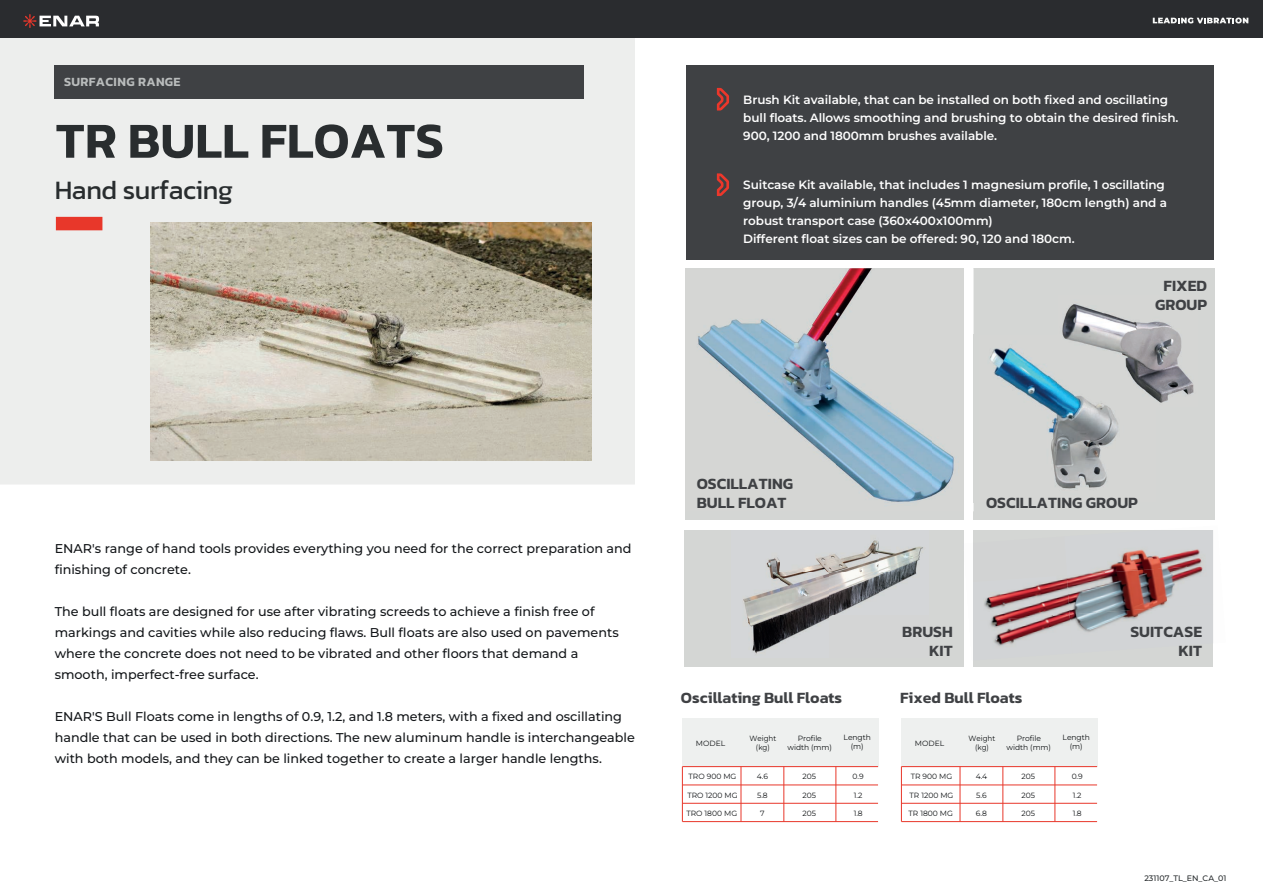
<style>
.page{position:relative;width:1263px;height:893px;background:#fff}
.page>*{position:absolute;margin:0;border:0;box-sizing:border-box;transform-origin:0 0}
.t1{font:600 50.85px "Kanit";color:#292d2f}
.t2{font:27px "Kanit";letter-spacing:-.015em;color:#292d2f}
.t3{font:600 15.9px/19px "Kanit";color:#3f4144;text-align:right}
.t4{font:500 12.75px/21px "Montserrat";color:#14171a}
.t5{font:600 12.75px "Kanit";letter-spacing:.03em;color:#b9bcbc}
.t6{font:600 12px/18px "Montserrat";letter-spacing:-.005em;color:#fdfdfd}
.t7{font:500 7.95px "Montserrat";color:#292d2f}
.t8{font:7.5px/9.1px "Montserrat";color:#101315;text-align:center}
.t9{font:7.5px/9.1px "Montserrat";color:#101315;text-align:center;scale:.95 1}
</style>
<div class="page">
<div style="left:0;top:38px;width:635px;height:446px;background:#edeeed"></div>
<div style="left:685px;top:268px;width:279px;height:252px;background:#d4d6d4"></div>
<div style="left:973px;top:530px;width:240px;height:136px;background:#d4d6d4"></div>
<div style="left:685px;top:530px;width:279px;height:136px;background:#d4d6d4"></div>
<div style="left:0;top:0;width:1263px;height:38px;background:#2a2c2f"></div>
<div style="left:686px;top:65px;width:527px;height:194px;background:#3f4144"></div>
<div style="left:55px;top:65px;width:529px;height:33px;background:#3f4144"></div>
<div style="left:56px;top:217px;width:46px;height:13px;background:#e8372a"></div>
<div style="left:974px;top:268px;width:239px;height:252px;background:#d4d6d4"></div>
<svg style="left:1153px;top:18px;width:95px;height:5px"></svg>
<svg style="left:23px;top:14px;width:76px;height:14px"></svg>
<svg style="left:717px;top:88px;width:12px;height:23px"></svg>
<svg style="left:717px;top:173px;width:12px;height:23px"></svg>
<div style="left:682px;top:718px;width:197px;height:49px;background:#eef0ef"></div>
<hr style="left:682px;top:785px;width:196px;height:1px;background:#e8372a">
<hr style="left:682px;top:766px;width:196px;height:1px;background:#e8372a">
<hr style="left:682px;top:767px;width:1px;height:55px;background:#e8372a">
<hr style="left:741px;top:767px;width:1px;height:55px;background:#e8372a">
<hr style="left:783px;top:767px;width:1px;height:55px;background:#e8372a">
<hr style="left:682px;top:803px;width:196px;height:1px;background:#e8372a">
<hr style="left:682px;top:821px;width:196px;height:1px;background:#e8372a">
<hr style="left:836px;top:767px;width:1px;height:55px;background:#e8372a">
<div style="left:901px;top:718px;width:197px;height:49px;background:#eef0ef"></div>
<hr style="left:901px;top:785px;width:196px;height:1px;background:#e8372a">
<hr style="left:901px;top:766px;width:196px;height:1px;background:#e8372a">
<hr style="left:901px;top:767px;width:1px;height:55px;background:#e8372a">
<hr style="left:960px;top:767px;width:1px;height:55px;background:#e8372a">
<hr style="left:1002px;top:767px;width:1px;height:55px;background:#e8372a">
<hr style="left:901px;top:803px;width:196px;height:1px;background:#e8372a">
<hr style="left:901px;top:821px;width:196px;height:1px;background:#e8372a">
<hr style="left:1055px;top:767px;width:1px;height:55px;background:#e8372a">
<img style="left:151px;top:222px;width:440px;height:238px">
<img style="left:698px;top:268px;width:235px;height:234px">
<img style="left:1062px;top:304px;width:132px;height:99px">
<img style="left:933px;top:334px;width:185px;height:168px">
<img style="left:1057px;top:334px;width:99px;height:73px">
<img style="left:743px;top:540px;width:180px;height:114px">
<img style="left:1111px;top:549px;width:91px;height:16px">
<img style="left:1070px;top:565px;width:133px;height:39px">
<img style="left:984px;top:577px;width:86px;height:37px">
<img style="left:1069px;top:604px;width:96px;height:28px">
<img style="left:990px;top:614px;width:82px;height:32px">
<p class="t5" style="left:64px;top:72px;width:118px">SURFACING RANGE</p>
<h1 class="t1" style="left:56px;top:102px;width:389px">TR BULL FLOATS</h1>
<h2 class="t2" style="left:55px;top:170px;width:180px">Hand surfacing</h2>
<p class="t6" style="left:743px;top:90px;width:437px">Brush Kit available, that can be installed on both fixed and oscillating bull floats. Allows smoothing and brushing to obtain the desired finish.<br>900, 1200 and 1800mm brushes available.</p>
<p class="t6" style="left:743px;top:175px;width:425px">Suitcase Kit available, that includes 1 magnesium profile, 1 oscillating group, 3/4 aluminium handles (45mm diameter, 180cm length) and a robust transport case (360x400x100mm)<br>Different float sizes can be offered: 90, 120 and 180cm.</p>
<p class="t3" style="left:1155px;top:275px;width:53px;text-align:center">FIXED<br>GROUP</p>
<p class="t4" style="left:55px;top:537px;width:578px">ENAR's range of hand tools provides everything you need for the correct preparation and finishing of concrete.</p>
<p class="t4" style="left:55px;top:600px;width:565px">The bull floats are designed for use after vibrating screeds to achieve a finish free of markings and cavities while also reducing flaws. Bull floats are also used on pavements where the concrete does not need to be vibrated and other floors that demand a smooth, imperfect-free surface.</p>
<p class="t4" style="left:55px;top:705px;width:582px">ENAR'S Bull Floats come in lengths of 0.9, 1.2, and 1.8 meters, with a fixed and oscillating handle that can be used in both directions. The new aluminum handle is interchangeable with both models, and they can be linked together to create a larger handle lengths.</p>
<p class="t3" style="left:697px;top:474px;width:98px;text-align:left">OSCILLATING<br>BULL FLOAT</p>
<p class="t3" style="left:986px;top:493px;width:153px">OSCILLATING GROUP</p>
<p class="t3" style="left:681px;top:688px;width:163px">Oscillating Bull Floats</p>
<p class="t8" style="left:696px;top:739px;width:31px">MODEL</p>
<p class="t9" style="left:749px;top:733px;width:30px">Weight (kg)</p>
<p class="t8" style="left:787px;top:733px;width:46px">Profile width (mm)</p>
<p class="t8" style="left:689px;top:772px;width:49px">TRO 900 MG</p>
<p class="t8" style="left:757px;top:772px;width:13px">4.6</p>
<p class="t8" style="left:802px;top:772px;width:15px">205</p>
<p class="t8" style="left:687px;top:790px;width:52px">TRO 1200 MG</p>
<p class="t8" style="left:757px;top:790px;width:12px">5.8</p>
<p class="t8" style="left:802px;top:790px;width:15px">205</p>
<p class="t8" style="left:686px;top:809px;width:52px">TRO 1800 MG</p>
<p class="t8" style="left:760px;top:809px;width:6px">7</p>
<p class="t8" style="left:802px;top:809px;width:15px">205</p>
<p class="t8" style="left:844px;top:733px;width:29px">Length (m)</p>
<p class="t8" style="left:853px;top:772px;width:13px">0.9</p>
<p class="t8" style="left:854px;top:790px;width:10px">1.2</p>
<p class="t8" style="left:854px;top:809px;width:11px">1.8</p>
<p class="t3" style="left:902px;top:621px;width:52px">BRUSH<br>KIT</p>
<p class="t3" style="left:1130px;top:621px;width:73px">SUITCASE<br>KIT</p>
<p class="t3" style="left:900px;top:688px;width:124px">Fixed Bull Floats</p>
<p class="t8" style="left:915px;top:739px;width:31px">MODEL</p>
<p class="t9" style="left:968px;top:733px;width:30px">Weight (kg)</p>
<p class="t8" style="left:1006px;top:733px;width:46px">Profile width (mm)</p>
<p class="t8" style="left:911px;top:772px;width:43px">TR 900 MG</p>
<p class="t8" style="left:976px;top:772px;width:13px">4.4</p>
<p class="t8" style="left:1021px;top:772px;width:15px">205</p>
<p class="t8" style="left:910px;top:790px;width:45px">TR 1200 MG</p>
<p class="t8" style="left:976px;top:790px;width:12px">5.6</p>
<p class="t8" style="left:1021px;top:790px;width:15px">205</p>
<p class="t8" style="left:909px;top:809px;width:46px">TR 1800 MG</p>
<p class="t8" style="left:976px;top:809px;width:13px">6.8</p>
<p class="t8" style="left:1021px;top:809px;width:15px">205</p>
<p class="t8" style="left:1063px;top:733px;width:29px">Length (m)</p>
<p class="t8" style="left:1072px;top:772px;width:13px">0.9</p>
<p class="t8" style="left:1073px;top:790px;width:10px">1.2</p>
<p class="t8" style="left:1073px;top:809px;width:11px">1.8</p>
<p class="t7" style="left:1144px;top:872px;width:83px">231107_TL_EN_CA_01</p>
</div>
